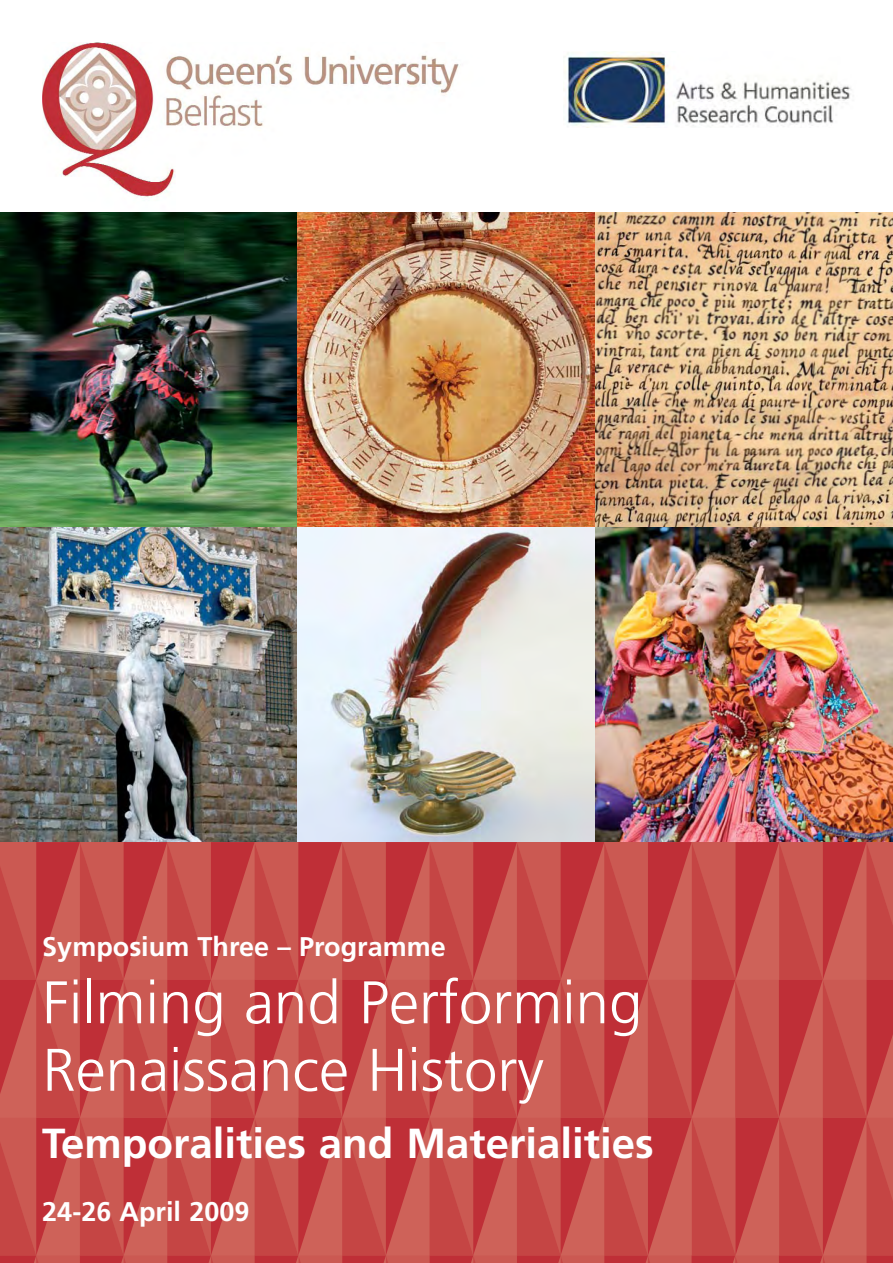
<style>
.page{position:relative;width:893px;height:1263px;background:#fff}
.page>*{position:absolute;margin:0;border:0;box-sizing:border-box;transform-origin:0 0}
.t1{font:300 60px/67.5px "Frutiger";color:#fff}
.t2{font:700 42px "Frutiger";color:#fff}
.t3{font:700 27px "Frutiger";color:#fff}
</style>
<div class="page">
<svg style="left:0;top:842px;width:893px;height:421px;background:#c74b49"></svg>
<img style="left:42px;top:43px;width:457px;height:170px">
<img style="left:563px;top:52px;width:289px;height:76px">
<img style="left:0;top:213px;width:297px;height:314px">
<img style="left:297px;top:213px;width:298px;height:314px">
<svg style="left:595px;top:213px;width:298px;height:314px;background:#c9a982"></svg>
<img style="left:0;top:527px;width:297px;height:315px">
<img style="left:297px;top:527px;width:298px;height:315px">
<img style="left:595px;top:527px;width:298px;height:315px">
<p class="t3" style="left:42px;top:936px;width:405px">Symposium Three – Programme</p>
<h1 class="t1" style="left:42px;top:973px;width:601px">Filming and Performing<br>Renaissance History</h1>
<h2 class="t2" style="left:42px;top:1127px;width:613px">Temporalities and Materialities</h2>
<p class="t3" style="left:42px;top:1201px;width:209px">24-26 April 2009</p>
</div>
